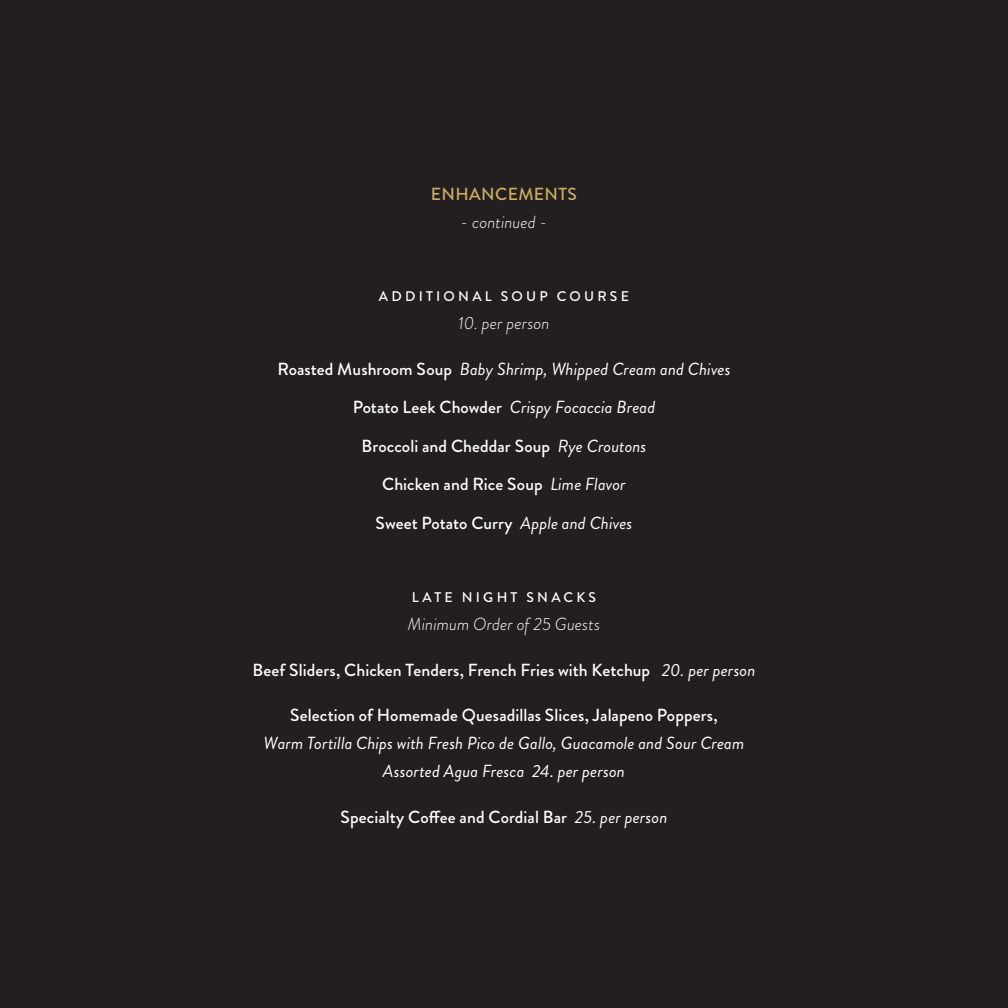
<style>
.page{position:relative;width:1008px;height:1008px;background:#231f20}
.page>*{position:absolute;margin:0;border:0;box-sizing:border-box;transform-origin:0 0}
.t1{font:500 17.5px "Brandon Grotesque";letter-spacing:.005em;color:#fff}
.t2{font:italic 17.5px/28px "Brandon Grotesque";letter-spacing:.005em;color:#fff;text-align:center}
.t3{font:italic 300 17.5px "Brandon Grotesque";letter-spacing:.005em;color:#fff}
.t4{font:500 17.5px "Brandon Grotesque";letter-spacing:.02em;color:#cdac61}
.t5{font:500 14px "Brandon Grotesque";letter-spacing:.23em;color:#fff}
.s1{font-weight:500;font-style:normal}
.s2{font-weight:400;font-style:italic}
</style>
<div class="page">
<p class="t4" style="left:431px;top:182px;width:148px">ENHANCEMENTS</p>
<p class="t3" style="left:460px;top:210px;width:89px">- continued -</p>
<p class="t5" style="left:379px;top:287px;width:252px">ADDITIONAL SOUP COURSE</p>
<p class="t3" style="left:458px;top:311px;width:93px">10. per person</p>
<p class="t2" style="left:277px;top:355px;width:455px"><span class="s1">Roasted Mushroom Soup</span> Baby Shrimp, Whipped Cream and Chives</p>
<p class="t2" style="left:353px;top:394px;width:304px"><span class="s1">Potato Leek Chowder</span> Crispy Focaccia Bread</p>
<p class="t1" style="left:362px;top:434px;width:286px">Broccoli and Cheddar Soup <span class="s2">Rye Croutons</span></p>
<p class="t1" style="left:382px;top:472px;width:245px">Chicken and Rice Soup <span class="s2">Lime Flavor</span></p>
<p class="t1" style="left:376px;top:511px;width:258px">Sweet Potato Curry <span class="s2">Apple and Chives</span></p>
<p class="t5" style="left:412px;top:588px;width:186px">LATE NIGHT SNACKS</p>
<p class="t3" style="left:408px;top:612px;width:194px">Minimum Order of 25 Guests</p>
<p class="t1" style="left:252px;top:658px;width:505px">Beef Sliders, Chicken Tenders, French Fries with Ketchup <span class="s2">20. per person</span></p>
<p class="t1" style="left:290px;top:703px;width:429px">Selection of Homemade Quesadillas Slices, Jalapeno Poppers,</p>
<p class="t2" style="left:264px;top:729px;width:482px">Warm Tortilla Chips with Fresh Pico de Gallo, Guacamole and Sour Cream<br>Assorted Agua Fresca 24. per person</p>
<p class="t1" style="left:340px;top:805px;width:329px">Specialty Coffee and Cordial Bar <span class="s2">25. per person</span></p>
</div>
